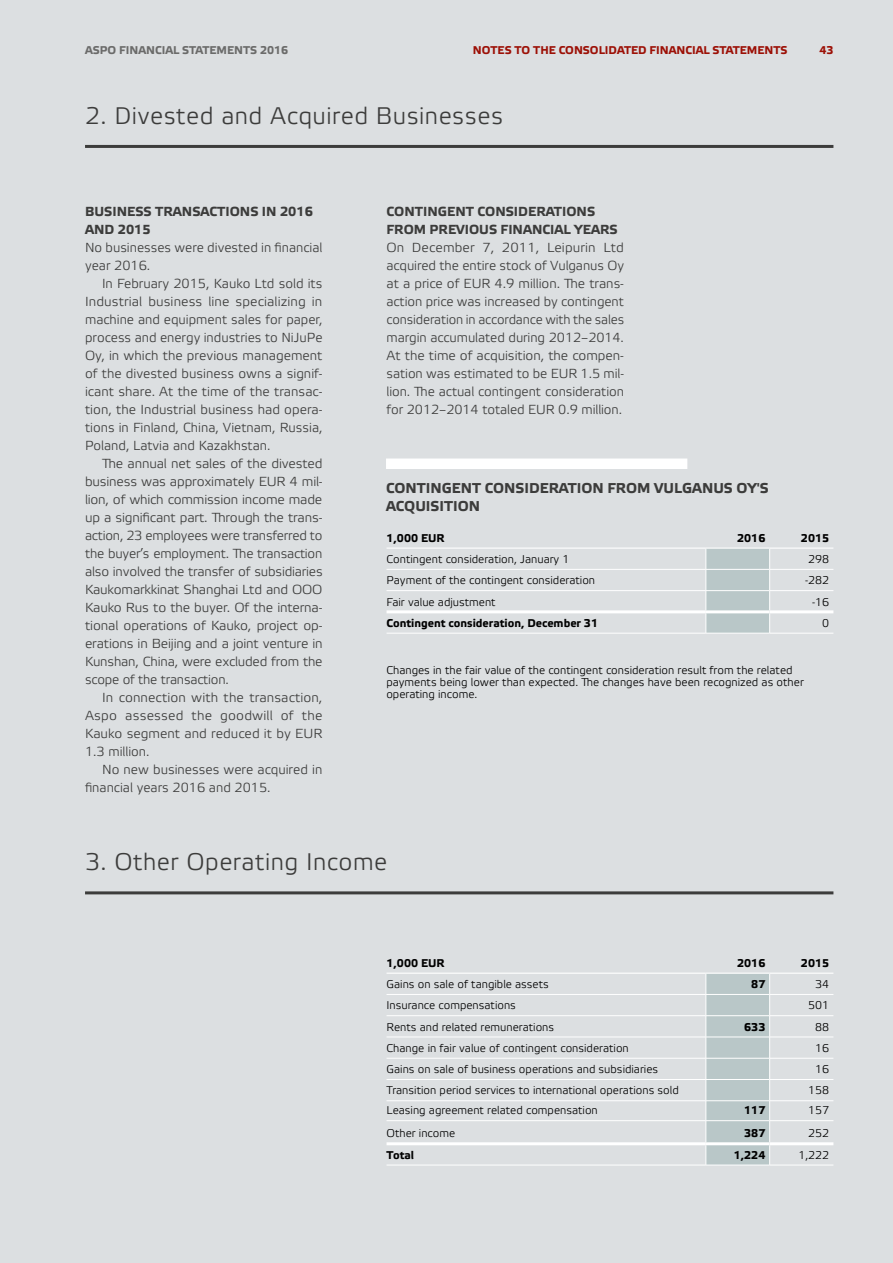
<style>
.page{position:relative;width:893px;height:1263px;background:#dcdfe1}
.page>*{position:absolute;margin:0;border:0;box-sizing:border-box;transform-origin:0 0}
.t1{font:300 24px "Etelka";letter-spacing:.02em;color:#3c3c3b}
.t2{font:700 14.25px/18px "Etelka Text";color:#3c3c3b}
.t3{font:300 13.2px/18px "Etelka";color:#3c3c3b;text-align:justify}
.t4{font:700 13.2px/18px "Etelka Text";color:#3c3c3b}
.t5{font:300 11.25px/12px "Etelka";color:#000}
.t6{font:700 11.25px "Etelka Text";color:#000}
.t7{font:700 11.25px "Etelka Text";color:#9c1006}
.t8{font:700 11.25px "Etelka Text";color:#6b6b6a}
</style>
<div class="page">
<hr style="left:85px;top:145px;width:748px;height:3px;background:#3c3c3b">
<hr style="left:85px;top:891px;width:748px;height:3px;background:#3c3c3b">
<hr style="left:387px;top:994px;width:319px;height:1px;background:#fff">
<hr style="left:770px;top:994px;width:63px;height:1px;background:#fff">
<hr style="left:387px;top:1015px;width:319px;height:1px;background:#fff">
<hr style="left:770px;top:1015px;width:63px;height:1px;background:#fff">
<hr style="left:387px;top:1037px;width:319px;height:1px;background:#fff">
<hr style="left:770px;top:1037px;width:63px;height:1px;background:#fff">
<svg style="left:706px;top:974px;width:64px;height:191px;background:#bbc8c9"></svg>
<hr style="left:387px;top:1100px;width:319px;height:1px;background:#fff">
<hr style="left:706px;top:1100px;width:64px;height:1px;background:#fff">
<hr style="left:770px;top:1100px;width:63px;height:1px;background:#fff">
<hr style="left:387px;top:1120px;width:319px;height:1px;background:#fff">
<hr style="left:706px;top:1120px;width:64px;height:1px;background:#fff">
<hr style="left:770px;top:1120px;width:63px;height:1px;background:#fff">
<hr style="left:387px;top:973px;width:319px;height:1px;background:#fff">
<hr style="left:706px;top:973px;width:64px;height:1px;background:#fff">
<hr style="left:770px;top:973px;width:63px;height:1px;background:#fff">
<hr style="left:387px;top:1058px;width:319px;height:1px;background:#fff">
<hr style="left:706px;top:1058px;width:64px;height:1px;background:#fff">
<hr style="left:770px;top:1058px;width:63px;height:1px;background:#fff">
<hr style="left:387px;top:1079px;width:319px;height:1px;background:#fff">
<hr style="left:706px;top:1079px;width:64px;height:1px;background:#fff">
<hr style="left:770px;top:1079px;width:63px;height:1px;background:#fff">
<hr style="left:387px;top:1142px;width:319px;height:3px;background:#fff">
<hr style="left:706px;top:1142px;width:64px;height:3px;background:#fff">
<hr style="left:770px;top:1142px;width:63px;height:3px;background:#fff">
<hr style="left:387px;top:1165px;width:319px;height:1px;background:#fff">
<hr style="left:706px;top:1165px;width:64px;height:1px;background:#fff">
<hr style="left:770px;top:1165px;width:63px;height:1px;background:#fff">
<div style="left:386px;top:458px;width:301px;height:11px;background:#fff"></div>
<hr style="left:387px;top:569px;width:319px;height:1px;background:#fff">
<hr style="left:770px;top:569px;width:63px;height:1px;background:#fff">
<svg style="left:706px;top:549px;width:64px;height:84px;background:#bbc9ca"></svg>
<hr style="left:387px;top:633px;width:319px;height:1px;background:#fff">
<hr style="left:706px;top:633px;width:64px;height:1px;background:#fff">
<hr style="left:770px;top:633px;width:63px;height:1px;background:#fff">
<hr style="left:387px;top:610px;width:319px;height:3px;background:#fff">
<hr style="left:706px;top:610px;width:64px;height:3px;background:#fff">
<hr style="left:770px;top:610px;width:63px;height:3px;background:#fff">
<hr style="left:387px;top:590px;width:319px;height:1px;background:#fff">
<hr style="left:706px;top:590px;width:64px;height:1px;background:#fff">
<hr style="left:770px;top:590px;width:63px;height:1px;background:#fff">
<hr style="left:387px;top:547px;width:319px;height:2px;background:#fff">
<hr style="left:706px;top:547px;width:64px;height:2px;background:#fff">
<hr style="left:770px;top:547px;width:63px;height:2px;background:#fff">
<p class="t8" style="left:85px;top:43px;width:205px">ASPO FINANCIAL STATEMENTS 2016</p>
<p class="t7" style="left:473px;top:43px;width:316px">NOTES TO THE CONSOLIDATED FINANCIAL STATEMENTS</p>
<p class="t7" style="left:819px;top:43px;width:16px">43</p>
<h1 class="t1" style="left:85px;top:101px;width:420px">2. Divested and Acquired Businesses</h1>
<p class="t4" style="left:85px;top:203px;width:229px">BUSINESS TRANSACTIONS IN 2016<br>AND 2015</p>
<p class="t3" style="left:85px;top:239px;width:239px">No businesses were divested in financial year 2016.</p>
<p class="t3" style="left:85px;top:275px;width:239px;text-indent:17px">In February 2015, Kauko Ltd sold its Industrial business line specializing in machine and equipment sales for paper, process and energy industries to NiJuPe Oy, in which the previous management of the divested business owns a signif&shy;icant share. At the time of the transac&shy;tion, the Industrial business had opera&shy;tions in Finland, China, Vietnam, Russia, Poland, Latvia and Kazakhstan.</p>
<p class="t3" style="left:85px;top:455px;width:239px;text-indent:17px">The annual net sales of the divested business was approximately EUR 4 mil&shy;lion, of which commission income made up a significant part. Through the trans&shy;action, 23 employees were transferred to the buyer’s employment. The transaction also involved the transfer of subsidiaries Kaukomarkkinat Shanghai Ltd and OOO Kauko Rus to the buyer. Of the interna&shy;tional operations of Kauko, project op&shy;erations in Beijing and a joint venture in Kunshan, China, were excluded from the scope of the transaction.</p>
<p class="t3" style="left:85px;top:689px;width:239px;text-indent:17px">In connection with the transaction, Aspo assessed the goodwill of the Kauko segment and reduced it by EUR 1.3 million.</p>
<p class="t3" style="left:85px;top:761px;width:239px;text-indent:17px">No new businesses were acquired in financial years 2016 and 2015.</p>
<p class="t4" style="left:387px;top:203px;width:233px">CONTINGENT CONSIDERATIONS<br>FROM PREVIOUS FINANCIAL YEARS</p>
<p class="t3" style="left:387px;top:239px;width:239px">On December 7, 2011, Leipurin Ltd acquired the entire stock of Vulganus Oy at a price of EUR 4.9 million. The trans&shy;action price was increased by contingent consideration in accordance with the sales margin accumulated during 2012–2014.<br>At the time of acquisition, the compen&shy;sation was estimated to be EUR 1.5 mil&shy;lion. The actual contingent consideration for 2012–2014 totaled EUR 0.9 million.</p>
<p class="t2" style="left:386px;top:479px;width:384px">CONTINGENT CONSIDERATION FROM VULGANUS OY'S<br>ACQUISITION</p>
<p class="t6" style="left:387px;top:531px;width:60px">1,000 EUR</p>
<p class="t6" style="left:737px;top:531px;width:30px">2016</p>
<p class="t6" style="left:801px;top:531px;width:30px">2015</p>
<p class="t5" style="left:387px;top:553px;width:185px">Contingent consideration, January 1</p>
<p class="t5" style="left:808px;top:553px;width:22px">298</p>
<p class="t5" style="left:387px;top:575px;width:210px">Payment of the contingent consideration</p>
<p class="t5" style="left:805px;top:575px;width:26px">-282</p>
<p class="t5" style="left:387px;top:596px;width:111px">Fair value adjustment</p>
<p class="t5" style="left:812px;top:596px;width:19px">-16</p>
<p class="t6" style="left:387px;top:616px;width:213px">Contingent consideration, December 31</p>
<p class="t5" style="left:822px;top:617px;width:8px">0</p>
<p class="t5" style="left:386px;top:664px;width:419px">Changes in the fair value of the contingent consideration result from the related payments being lower than expected. The changes have been recognized as other operating income.</p>
<h1 class="t1" style="left:85px;top:847px;width:304px">3. Other Operating Income</h1>
<p class="t6" style="left:387px;top:956px;width:60px">1,000 EUR</p>
<p class="t6" style="left:737px;top:956px;width:30px">2016</p>
<p class="t6" style="left:801px;top:956px;width:30px">2015</p>
<p class="t5" style="left:387px;top:978px;width:164px">Gains on sale of tangible assets</p>
<p class="t6" style="left:751px;top:977px;width:16px">87</p>
<p class="t5" style="left:815px;top:978px;width:15px">34</p>
<p class="t5" style="left:387px;top:1000px;width:131px">Insurance compensations</p>
<p class="t5" style="left:808px;top:1000px;width:22px">501</p>
<p class="t5" style="left:387px;top:1021px;width:169px">Rents and related remunerations</p>
<p class="t6" style="left:744px;top:1019px;width:23px">633</p>
<p class="t5" style="left:815px;top:1021px;width:15px">88</p>
<p class="t5" style="left:387px;top:1042px;width:244px">Change in fair value of contingent consideration</p>
<p class="t5" style="left:815px;top:1042px;width:15px">16</p>
<p class="t5" style="left:387px;top:1063px;width:273px">Gains on sale of business operations and subsidiaries</p>
<p class="t5" style="left:815px;top:1063px;width:15px">16</p>
<p class="t5" style="left:387px;top:1085px;width:294px">Transition period services to international operations sold</p>
<p class="t5" style="left:808px;top:1085px;width:22px">158</p>
<p class="t5" style="left:387px;top:1105px;width:213px">Leasing agreement related compensation</p>
<p class="t6" style="left:744px;top:1103px;width:23px">117</p>
<p class="t5" style="left:808px;top:1105px;width:22px">157</p>
<p class="t5" style="left:387px;top:1128px;width:70px">Other income</p>
<p class="t6" style="left:744px;top:1126px;width:23px">387</p>
<p class="t5" style="left:808px;top:1128px;width:22px">252</p>
<p class="t6" style="left:387px;top:1148px;width:29px">Total</p>
<p class="t6" style="left:734px;top:1148px;width:33px">1,224</p>
<p class="t5" style="left:798px;top:1149px;width:32px">1,222</p>
</div>
